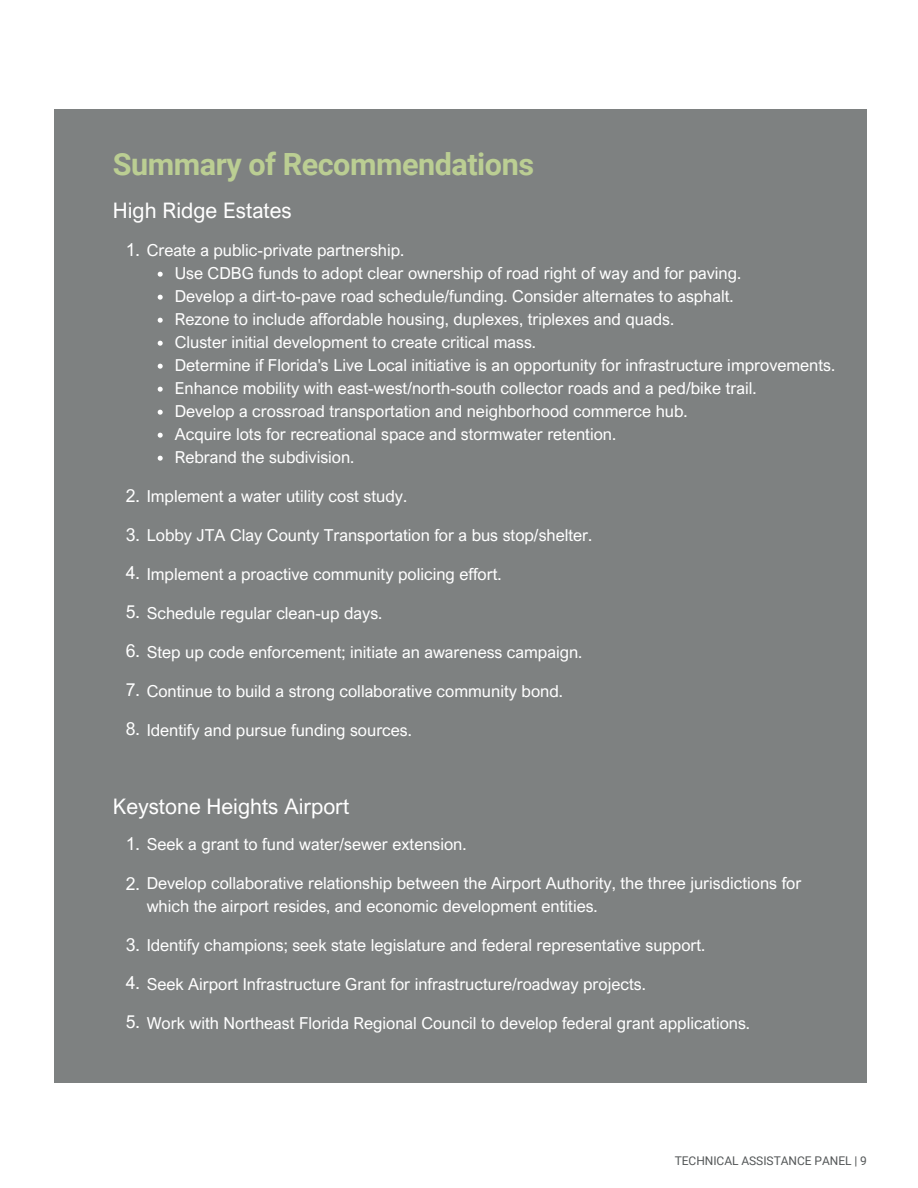
<style>
.page{position:relative;width:918px;height:1188px;background:#fff}
.page>*{position:absolute;margin:0;border:0;box-sizing:border-box;transform-origin:0 0}
.t1{font:700 30.6px "Roboto";letter-spacing:-.015em;color:#bbce93}
.t2{font:21.45px "Arial Nova";color:#fff}
.t3{font:16.5px/23px "Arial Nova";color:#fff}
.t4{font:12px "Roboto";letter-spacing:-.005em;color:#545758}
.s1{font-size:17.55px}
</style>
<div class="page">
<div style="left:55px;top:109px;width:812px;height:973px;background:#7e8181"></div>
<svg style="left:158px;top:272px;width:5px;height:5px"></svg>
<svg style="left:158px;top:295px;width:5px;height:5px"></svg>
<svg style="left:158px;top:318px;width:5px;height:5px"></svg>
<svg style="left:158px;top:341px;width:5px;height:5px"></svg>
<svg style="left:158px;top:364px;width:5px;height:5px"></svg>
<svg style="left:158px;top:387px;width:5px;height:5px"></svg>
<svg style="left:158px;top:410px;width:5px;height:5px"></svg>
<svg style="left:158px;top:433px;width:5px;height:5px"></svg>
<svg style="left:158px;top:456px;width:5px;height:5px"></svg>
<p class="t1" style="left:113px;top:147px;width:423px">Summary of Recommendations</p>
<p class="t2" style="left:113px;top:197px;width:180px">High Ridge Estates</p>
<p class="t3" style="left:126px;top:238px;width:280px"><span class="s1">1.</span> Create a public-private partnership.</p>
<p class="t3" style="left:175px;top:261px;width:568px">Use CDBG funds to adopt clear ownership of road right of way and for paving.</p>
<p class="t3" style="left:175px;top:284px;width:560px">Develop a dirt-to-pave road schedule/funding. Consider alternates to asphalt.</p>
<p class="t3" style="left:175px;top:307px;width:501px">Rezone to include affordable housing, duplexes, triplexes and quads.</p>
<p class="t3" style="left:175px;top:330px;width:363px">Cluster initial development to create critical mass.</p>
<p class="t3" style="left:175px;top:353px;width:662px">Determine if Florida's Live Local initiative is an opportunity for infrastructure improvements.</p>
<p class="t3" style="left:175px;top:376px;width:583px">Enhance mobility with east-west/north-south collector roads and a ped/bike trail.</p>
<p class="t3" style="left:175px;top:399px;width:514px">Develop a crossroad transportation and neighborhood commerce hub.</p>
<p class="t3" style="left:175px;top:422px;width:443px">Acquire lots for recreational space and stormwater retention.</p>
<p class="t3" style="left:175px;top:445px;width:181px">Rebrand the subdivision.</p>
<p class="t3" style="left:126px;top:484px;width:283px"><span class="s1">2.</span> Implement a water utility cost study.</p>
<p class="t3" style="left:126px;top:523px;width:468px"><span class="s1">3.</span> Lobby JTA Clay County Transportation for a bus stop/shelter.</p>
<p class="t3" style="left:126px;top:562px;width:377px"><span class="s1">4.</span> Implement a proactive community policing effort.</p>
<p class="t3" style="left:126px;top:601px;width:258px"><span class="s1">5.</span> Schedule regular clean-up days.</p>
<p class="t3" style="left:126px;top:640px;width:458px"><span class="s1">6.</span> Step up code enforcement; initiate an awareness campaign.</p>
<p class="t3" style="left:126px;top:679px;width:439px"><span class="s1">7.</span> Continue to build a strong collaborative community bond.</p>
<p class="t3" style="left:126px;top:718px;width:288px"><span class="s1">8.</span> Identify and pursue funding sources.</p>
<p class="t2" style="left:113px;top:793px;width:238px">Keystone Heights Airport</p>
<p class="t3" style="left:126px;top:832px;width:342px"><span class="s1">1.</span> Seek a grant to fund water/sewer extension.</p>
<p class="t3" style="left:147px;top:871px;width:656px;text-indent:-21px"><span class="s1">2.</span> Develop collaborative relationship between the Airport Authority, the three jurisdictions for which the airport resides, and economic development entities.</p>
<p class="t3" style="left:126px;top:933px;width:581px"><span class="s1">3.</span> Identify champions; seek state legislature and federal representative support.</p>
<p class="t3" style="left:126px;top:972px;width:522px"><span class="s1">4.</span> Seek Airport Infrastructure Grant for infrastructure/roadway projects.</p>
<p class="t3" style="left:126px;top:1011px;width:626px"><span class="s1">5.</span> Work with Northeast Florida Regional Council to develop federal grant applications.</p>
<p class="t4" style="left:675px;top:1154px;width:194px">TECHNICAL ASSISTANCE PANEL | 9</p>
</div>
